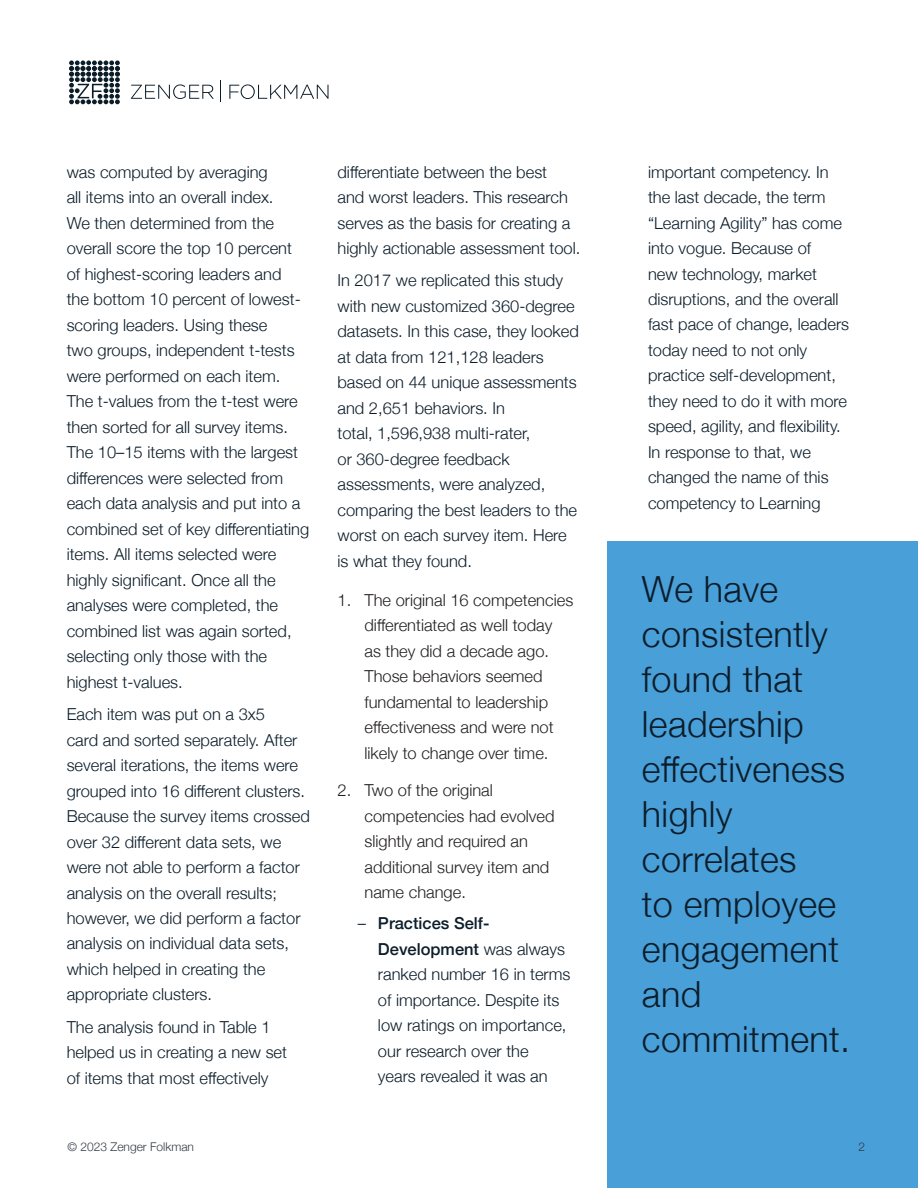
<style>
.page{position:relative;width:918px;height:1188px;background:#fff}
.page>*{position:absolute;margin:0;border:0;box-sizing:border-box;transform-origin:0 0}
.t1{font:300 36px/45px "Helvetica Neue";letter-spacing:.01em;color:#0c1d2a}
.t2{font:300 16.5px/25.5px "Helvetica Neue";color:#0c1d2a}
.t3{font:300 16.5px/25.5px "Helvetica Neue";color:#231f20;text-align:center}
.t4{font:300 12px "Helvetica Neue";color:#333b46}
.s1{font-weight:500}
</style>
<div class="page">
<svg style="left:69px;top:60px;width:51px;height:44px"></svg>
<svg style="left:131px;top:84px;width:83px;height:15px"></svg>
<svg style="left:229px;top:84px;width:99px;height:15px"></svg>
<svg style="left:220px;top:81px;width:1px;height:21px"></svg>
<div style="left:608px;top:541px;width:310px;height:647px;background:#499fd8"></div>
<p class="t2" style="left:67px;top:161px;width:244px">was computed by averaging<br>all items into an overall index.<br>We then determined from the overall score the top 10 percent of highest-scoring leaders and<br>the bottom 10 percent of lowest&shy;scoring leaders. Using these<br>two groups, independent t-tests were performed on each item.<br>The t-values from the t-test were then sorted for all survey items.<br>The 10–15 items with the largest differences were selected from each data analysis and put into a combined set of key differentiating items. All items selected were highly significant. Once all the analyses were completed, the combined list was again sorted, selecting only those with the highest t-values.</p>
<p class="t2" style="left:67px;top:703px;width:245px">Each item was put on a 3x5<br>card and sorted separately. After several iterations, the items were grouped into 16 different clusters.<br>Because the survey items crossed over 32 different data sets, we were not able to perform a factor analysis on the overall results; however, we did perform a factor analysis on individual data sets, which helped in creating the appropriate clusters.</p>
<p class="t2" style="left:67px;top:1016px;width:222px">The analysis found in Table 1 helped us in creating a new set of items that most effectively</p>
<p class="t2" style="left:338px;top:158px;width:244px">differentiate between the best<br>and worst leaders. This research serves as the basis for creating a highly actionable assessment tool.</p>
<p class="t2" style="left:338px;top:269px;width:243px">In 2017 we replicated this study with new customized 360-degree datasets. In this case, they looked at data from 121,128 leaders based on 44 unique assessments and 2,651 behaviors. In<br>total, 1,596,938 multi-rater,<br>or 360-degree feedback assessments, were analyzed, comparing the best leaders to the worst on each survey item. Here is what they found.</p>
<p class="t3" style="left:338px;top:589px;width:237px">1. The original 16 competencies differentiated as well today<br>as they did a decade ago.<br>Those behaviors seemed fundamental to leadership effectiveness and were not<br>likely to change over time.</p>
<p class="t3" style="left:364px;top:779px;width:192px;text-align:left;text-indent:-27px">2. Two of the original competencies had evolved slightly and required an additional survey item and name change.</p>
<p class="t2" style="left:378px;top:912px;width:194px;text-indent:-20px">– <span class="s1">Practices Self-<br>Development</span> was always ranked number 16 in terms of importance. Despite its low ratings on importance, our research over the years revealed it was an</p>
<p class="t2" style="left:648px;top:160px;width:203px">important competency. In the last decade, the term “Learning Agility” has come into vogue. Because of<br>new technology, market disruptions, and the overall fast pace of change, leaders today need to not only practice self-development, they need to do it with more speed, agility, and flexibility.<br>In response to that, we changed the name of this competency to Learning</p>
<h1 class="t1" style="left:642px;top:570px;width:210px">We have consistently found that leadership effectiveness highly correlates<br>to employee engagement and commitment.</h1>
<p class="t4" style="left:68px;top:1143px;width:128px">© 2023 Zenger Folkman</p>
<p class="t4" style="left:858px;top:1143px;width:8px">2</p>
</div>
